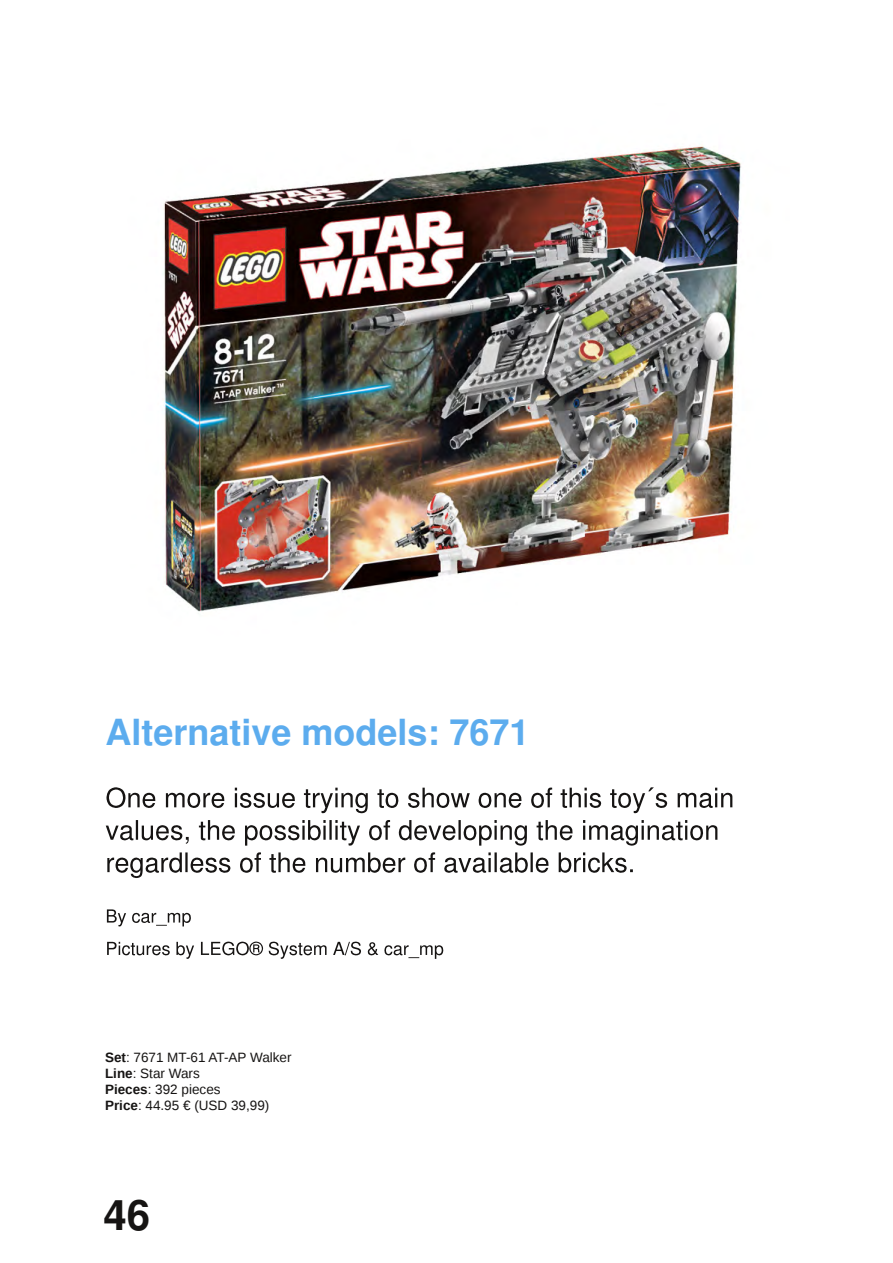
<style>
.page{position:relative;width:893px;height:1263px;background:#fff}
.page>*{position:absolute;margin:0;border:0;box-sizing:border-box;transform-origin:0 0}
.t1{font:700 42px "Free Sans";color:#161413}
.t2{font:700 36px "Free Sans";color:#5cacee}
.t3{font:13.5px/16.2px "Liberation Sans";color:#161413}
.s1{font-weight:700}
</style>
<div class="page">
<svg style="left:106px;top:787px;width:49px;height:21px"></svg>
<svg style="left:166px;top:793px;width:58px;height:15px"></svg>
<svg style="left:235px;top:788px;width:60px;height:20px"></svg>
<svg style="left:304px;top:788px;width:64px;height:25px"></svg>
<svg style="left:377px;top:789px;width:21px;height:19px"></svg>
<svg style="left:408px;top:788px;width:62px;height:20px"></svg>
<svg style="left:479px;top:793px;width:42px;height:15px"></svg>
<svg style="left:531px;top:787px;width:21px;height:21px"></svg>
<svg style="left:561px;top:788px;width:40px;height:20px"></svg>
<svg style="left:610px;top:787px;width:57px;height:26px"></svg>
<svg style="left:678px;top:788px;width:54px;height:20px"></svg>
<svg style="left:106px;top:825px;width:27px;height:15px"></svg>
<hr style="left:136px;top:820px;width:2px;height:20px;background:#161413">
<svg style="left:142px;top:825px;width:47px;height:19px"></svg>
<svg style="left:199px;top:820px;width:36px;height:20px"></svg>
<svg style="left:245px;top:820px;width:81px;height:26px"></svg>
<hr style="left:329px;top:820px;width:3px;height:20px;background:#161413">
<svg style="left:335px;top:820px;width:25px;height:26px"></svg>
<svg style="left:369px;top:820px;width:21px;height:20px"></svg>
<svg style="left:399px;top:820px;width:56px;height:20px"></svg>
<hr style="left:458px;top:820px;width:3px;height:20px;background:#161413">
<svg style="left:464px;top:820px;width:63px;height:26px"></svg>
<svg style="left:537px;top:820px;width:36px;height:20px"></svg>
<svg style="left:583px;top:820px;width:134px;height:26px"></svg>
<svg style="left:107px;top:852px;width:75px;height:26px"></svg>
<hr style="left:185px;top:852px;width:3px;height:20px;background:#161413">
<svg style="left:191px;top:857px;width:39px;height:16px"></svg>
<svg style="left:240px;top:852px;width:21px;height:21px"></svg>
<svg style="left:269px;top:852px;width:36px;height:21px"></svg>
<svg style="left:316px;top:852px;width:89px;height:21px"></svg>
<svg style="left:414px;top:852px;width:21px;height:21px"></svg>
<svg style="left:444px;top:852px;width:47px;height:21px"></svg>
<hr style="left:494px;top:852px;width:3px;height:20px;background:#161413">
<svg style="left:500px;top:852px;width:28px;height:21px"></svg>
<hr style="left:530px;top:852px;width:3px;height:20px;background:#161413">
<svg style="left:536px;top:857px;width:13px;height:16px"></svg>
<svg style="left:559px;top:852px;width:74px;height:21px"></svg>
<svg style="left:107px;top:909px;width:19px;height:17px"></svg>
<svg style="left:132px;top:913px;width:59px;height:13px"></svg>
<svg style="left:107px;top:942px;width:63px;height:13px"></svg>
<svg style="left:176px;top:942px;width:18px;height:17px"></svg>
<svg style="left:201px;top:941px;width:62px;height:14px"></svg>
<svg style="left:269px;top:941px;width:58px;height:18px"></svg>
<svg style="left:333px;top:941px;width:28px;height:14px"></svg>
<svg style="left:368px;top:942px;width:10px;height:13px"></svg>
<svg style="left:384px;top:945px;width:59px;height:14px"></svg>
<img style="left:164px;top:145px;width:577px;height:467px">
<h2 class="t2" style="left:105px;top:709px;width:426px">Alternative models: 7671</h2>
<p class="t3" style="left:105px;top:1049px;width:188px"><span class="s1">Set</span>: 7671 MT-61 AT-AP Walker<br><span class="s1">Line</span>: Star Wars<br><span class="s1">Pieces</span>: 392 pieces<br><span class="s1">Price</span>: 44.95 € (USD 39,99)</p>
<h1 class="t1" style="left:103px;top:1188px;width:48px">46</h1>
</div>
